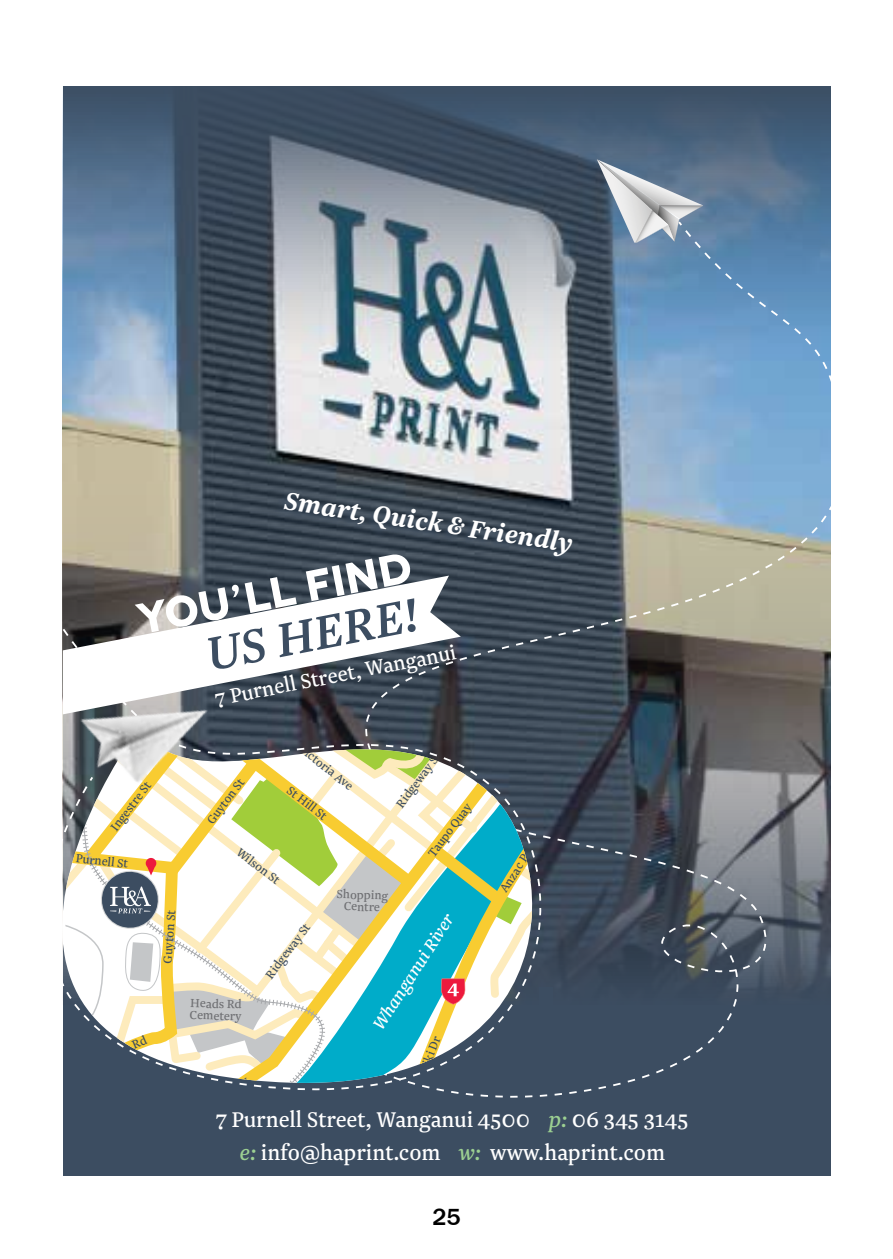
<style>
.page{position:relative;width:893px;height:1259px;background:#fff}
.page>*{position:absolute;margin:0;border:0;box-sizing:border-box;transform-origin:0 0}
.t1{font:italic 500 54.9px "Newzald";color:#3c4d61}
.t2{font:700 43.2px "Novecentowide";color:#fff}
.t3{font:italic 700 29.4px "Newzald";color:#fff}
.t4{font:24.9px/32.7px "Newzald";color:#fff;text-align:center}
.t5{font:500 24px "Franklin Gothic";color:#000}
.t6{font:23.7px "Newzald";color:#fff}
.t7{font:italic 19.8px "Newzald";color:#fff}
.t8{font:13.8px "Newzald";color:#3c4d61}
.t9{font:13.8px/11.7px "Newzald";color:#6f7073;text-align:center}
.s1{font-style:italic;color:#9cd092}
</style>
<div class="page">
<div style="left:63px;top:86px;width:767px;height:1089px;background:#3c4d61"></div>
<img style="left:63px;top:101px;width:767px;height:474px">
<svg style="left:63px;top:575px;width:219px;height:16px"></svg>
<svg style="left:597px;top:159px;width:233px;height:61px;background:#72889d"></svg>
<img style="left:282px;top:220px;width:548px;height:870px">
<div style="left:275px;top:490px;width:299px;height:75px;background:#3c4d61;opacity:.75"></div>
<svg style="left:63px;top:598px;width:534px;height:499px"></svg>
<svg style="left:65px;top:729px;width:471px;height:369px"></svg>
<img style="left:63px;top:665px;width:157px;height:139px">
<h3 class="t3" style="left:288px;top:480px;width:293px;rotate:9deg">Smart, Quick &amp; Friendly</h3>
<h2 class="t2" style="left:132px;top:593px;width:281px;rotate:-11deg">YOU’LL FIND</h2>
<h3 class="t6" style="left:213px;top:684px;width:246px;rotate:-11deg">7 Purnell Street, Wanganui</h3>
<h1 class="t1" style="left:200px;top:621px;width:216px;rotate:-11deg">US HERE!</h1>
<p class="t8" style="left:106px;top:824px;width:60px;rotate:-52deg">Ingestre St</p>
<p class="t8" style="left:77px;top:849px;width:54px;rotate:6deg">Purnell St</p>
<p class="t8" style="left:159px;top:962px;width:55px;rotate:-86deg">Guyton St</p>
<p class="t8" style="left:203px;top:816px;width:55px;rotate:-52deg">Guyton St</p>
<p class="t8" style="left:305px;top:740px;width:67px;rotate:38deg">Victoria Ave</p>
<p class="t8" style="left:294px;top:782px;width:49px;rotate:38deg">St Hill St</p>
<p class="t8" style="left:244px;top:844px;width:52px;rotate:38deg">Wilson St</p>
<p class="t8" style="left:392px;top:801px;width:67px;rotate:-53deg">Ridgeway St</p>
<p class="t8" style="left:424px;top:850px;width:65px;rotate:-53deg">Taupo Quay</p>
<p class="t9" style="left:190px;top:996px;width:53px;text-align:left;rotate:2deg">Heads Rd<br>Cemetery</p>
<p class="t8" style="left:262px;top:972px;width:67px;rotate:-53deg">Ridgeway St</p>
<p class="t9" style="left:337px;top:888px;width:53px;rotate:2deg">Shopping<br>Centre</p>
<h3 class="t7" style="left:367px;top:1021px;width:136px;rotate:-57deg">Whanganui River</h3>
<p class="t8" style="left:412px;top:1078px;width:50px;rotate:-69deg">Putiki Dr</p>
<p class="t8" style="left:496px;top:886px;width:51px;rotate:-57deg">Anzac Pd</p>
<h3 class="t4" style="left:216px;top:1102px;width:474px">7 Purnell Street, Wanganui 4500 <span class="s1">p:</span> 06 345 3145 <span class="s1">e:</span> info@haprint.com <span class="s1">w:</span> www.haprint.com</h3>
<h3 class="t5" style="left:432px;top:1202px;width:30px">25</h3>
</div>
